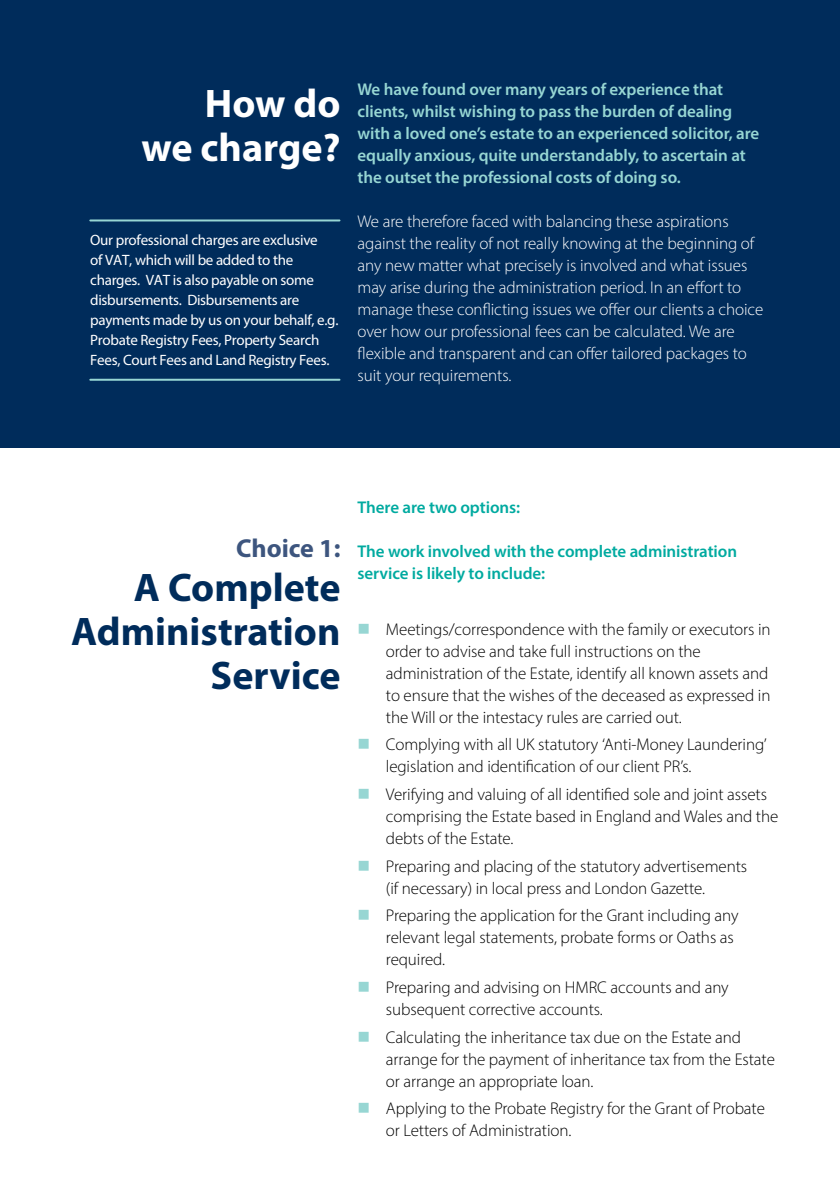
<style>
.page{position:relative;width:840px;height:1191px;background:#fff}
.page>*{position:absolute;margin:0;border:0;box-sizing:border-box;transform-origin:0 0}
.t1{font:700 40px/44px "Myriad Pro";color:#002c5b;text-align:right}
.t2{font:700 40px/44px "Myriad Pro";color:#fff;text-align:right}
.t3{font:700 26px "Myriad Pro";color:#3d557e}
.t4{font:300 17px/22px "Myriad Pro";letter-spacing:-.005em;color:#000}
.t5{font:300 17px/22px "Myriad Pro";letter-spacing:-.005em;color:#fff}
.t6{font:600 17px/22px "Myriad Pro";letter-spacing:-.005em;color:#97d6d3}
.t7{font:600 17px/22px "Myriad Pro";letter-spacing:-.005em;color:#00aaa0}
.t8{font:15px/20px "Myriad Pro";letter-spacing:-.02em;color:#fff}
.s1{color:#97d6d3}
</style>
<div class="page">
<div style="left:0;top:0;width:839px;height:447px;background:#002c5b"></div>
<hr style="left:90px;top:219px;width:249px;height:2px;background:#97d6d3">
<hr style="left:90px;top:379px;width:249px;height:2px;background:#97d6d3">
<h1 class="t2" style="left:141px;top:80px;width:200px">How do<br>we charge?</h1>
<p class="t8" style="left:90px;top:230px;width:249px">Our professional charges are exclusive<br>of VAT, which will be added to the charges. VAT is also payable on some disbursements. Disbursements are payments made by us on your behalf, e.g.<br>Probate Registry Fees, Property Search Fees, Court Fees and Land Registry Fees.</p>
<p class="t6" style="left:357px;top:78px;width:403px">We have found over many years of experience that clients, whilst wishing to pass the burden of dealing with a loved one’s estate to an experienced solicitor, are equally anxious, quite understandably, to ascertain at the outset the professional costs of doing so.</p>
<p class="t5" style="left:357px;top:210px;width:407px">We are therefore faced with balancing these aspirations against the reality of not really knowing at the beginning of any new matter what precisely is involved and what issues may arise during the administration period. In an effort to manage these conflicting issues we offer our clients a choice over how our professional fees can be calculated. We are flexible and transparent and can offer tailored packages to suit your requirements.</p>
<h2 class="t3" style="left:236px;top:531px;width:106px">Choice 1:</h2>
<h1 class="t1" style="left:71px;top:564px;width:271px">A Complete<br>Administration<br>Service</h1>
<p class="t7" style="left:357px;top:496px;width:164px">There are two options:</p>
<p class="t7" style="left:357px;top:540px;width:381px">The work involved with the complete administration service is likely to include:</p>
<p class="t4" style="left:385px;top:618px;width:386px;text-indent:-28px"><span class="s1">■</span> Meetings/correspondence with the family or executors in order to advise and take full instructions on the administration of the Estate, identify all known assets and to ensure that the wishes of the deceased as expressed in the Will or the intestacy rules are carried out.</p>
<p class="t4" style="left:385px;top:733px;width:382px;text-indent:-28px"><span class="s1">■</span> Complying with all UK statutory ‘Anti-Money Laundering’ legislation and identification of our client PR’s.</p>
<p class="t4" style="left:385px;top:783px;width:394px;text-indent:-28px"><span class="s1">■</span> Verifying and valuing of all identified sole and joint assets comprising the Estate based in England and Wales and the debts of the Estate.</p>
<p class="t4" style="left:385px;top:855px;width:362px;text-indent:-28px"><span class="s1">■</span> Preparing and placing of the statutory advertisements (if necessary) in local press and London Gazette.</p>
<p class="t4" style="left:385px;top:904px;width:354px;text-indent:-28px"><span class="s1">■</span> Preparing the application for the Grant including any relevant legal statements, probate forms or Oaths as required.</p>
<p class="t4" style="left:385px;top:976px;width:344px;text-indent:-28px"><span class="s1">■</span> Preparing and advising on HMRC accounts and any subsequent corrective accounts.</p>
<p class="t4" style="left:385px;top:1026px;width:390px;text-indent:-28px"><span class="s1">■</span> Calculating the inheritance tax due on the Estate and arrange for the payment of inheritance tax from the Estate or arrange an appropriate loan.</p>
<p class="t4" style="left:385px;top:1097px;width:380px;text-indent:-28px"><span class="s1">■</span> Applying to the Probate Registry for the Grant of Probate or Letters of Administration.</p>
</div>
